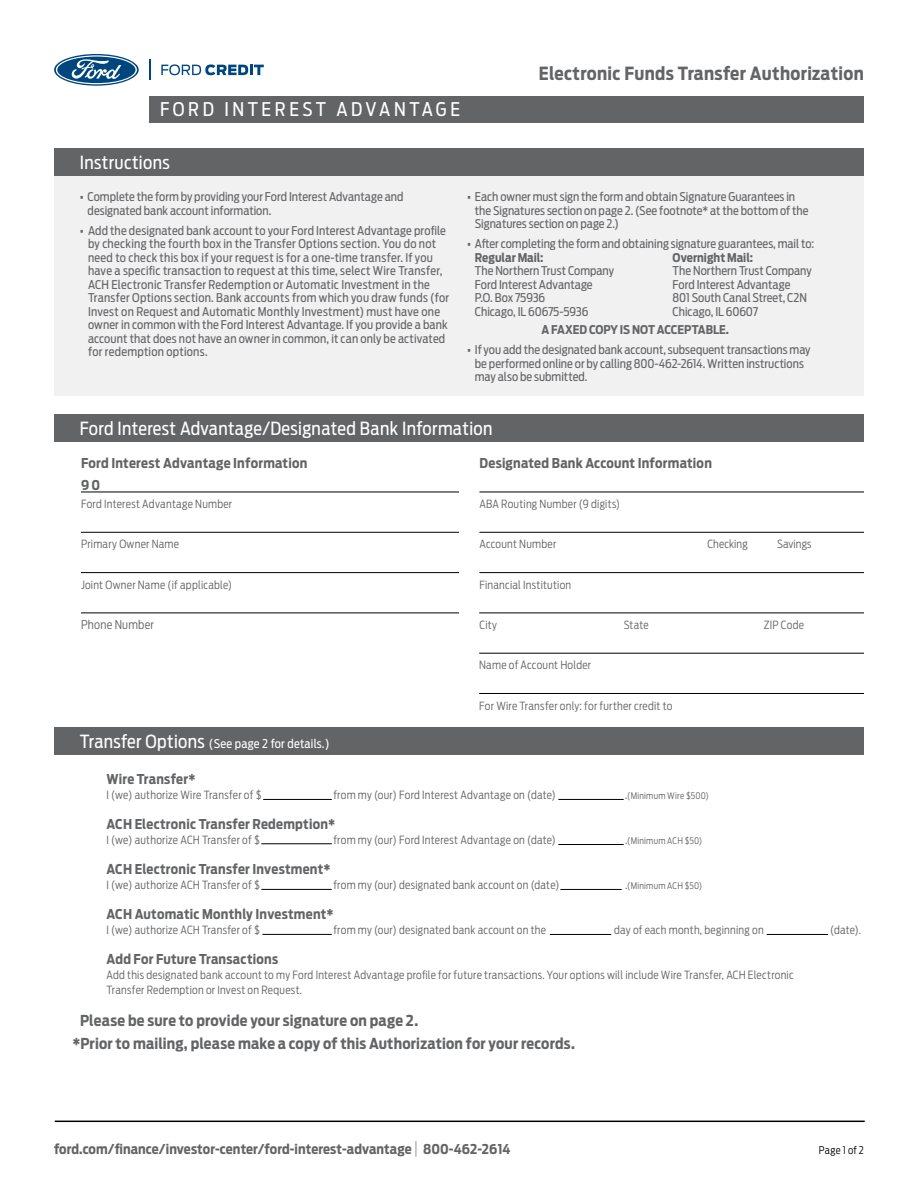
<style>
.page{position:relative;width:918px;height:1188px;background:#fff}
.page>*{position:absolute;margin:0;border:0;box-sizing:border-box;transform-origin:0 0}
.t1{font:18.75px "Ford Antenna Cond";letter-spacing:.19em;color:#fff}
.t2{font:18px "Ford Antenna Cond";letter-spacing:.02em;color:#fff}
.t3{font:700 18px "Ford Antenna Cond";letter-spacing:.02em;color:#636466}
.t4{font:700 15px/23.2px "Ford Antenna Cond";letter-spacing:.015em;color:#636466}
.t5{font:700 13.5px/22.6px "Ford Antenna Cond";letter-spacing:.015em;color:#636466}
.t6{font:12px/13.5px "Ford Antenna Cond";letter-spacing:.005em;color:#636466}
.t7{font:700 12px "Ford Antenna Cond";color:#636466}
.t8{font:12px "Ford Antenna Cond";letter-spacing:.02em;color:#fff}
.t9{font:300 12px "Ford Antenna Cond";letter-spacing:.025em;color:#636466}
.t10{font:300 11.25px/15px "Ford Antenna Cond";letter-spacing:.025em;color:#636466}
.t11{font:300 11.25px "Ford Antenna Cond";letter-spacing:.005em;color:#636466}
.t12{font:300 10.5px "Ford Antenna Cond";letter-spacing:.02em;color:#000}
.t13{font:300 9px "Ford Antenna Cond";letter-spacing:.025em;color:#636466}
.s1{font-weight:700}
.s2{font-size:18px}
.s3{font-size:11.25px}
.s4{font-weight:400;font-size:16.8px;color:#acaeb1}
</style>
<div class="page">
<svg style="left:54px;top:54px;width:85px;height:32px"></svg>
<svg style="left:56px;top:55px;width:81px;height:29px"></svg>
<svg style="left:161px;top:64px;width:103px;height:11px"></svg>
<hr style="left:149px;top:60px;width:2px;height:20px;background:#00467e">
<div style="left:149px;top:96px;width:715px;height:26px;background:#636466"></div>
<hr style="left:81px;top:492px;width:378px;height:1px;background:#000">
<hr style="left:479px;top:492px;width:385px;height:1px;background:#000">
<hr style="left:81px;top:532px;width:378px;height:1px;background:#000">
<hr style="left:81px;top:572px;width:378px;height:1px;background:#000">
<hr style="left:479px;top:693px;width:385px;height:1px;background:#000">
<hr style="left:560px;top:889px;width:62px;height:1px;background:#000">
<hr style="left:550px;top:934px;width:61px;height:1px;background:#000">
<hr style="left:767px;top:934px;width:61px;height:1px;background:#000">
<hr style="left:479px;top:532px;width:385px;height:1px;background:#000">
<hr style="left:479px;top:613px;width:385px;height:1px;background:#000">
<hr style="left:479px;top:653px;width:385px;height:1px;background:#000">
<hr style="left:479px;top:572px;width:385px;height:1px;background:#000">
<hr style="left:81px;top:613px;width:378px;height:1px;background:#000">
<hr style="left:263px;top:799px;width:69px;height:1px;background:#000">
<hr style="left:558px;top:799px;width:66px;height:1px;background:#000">
<hr style="left:558px;top:844px;width:66px;height:1px;background:#000">
<hr style="left:261px;top:843px;width:71px;height:1px;background:#000">
<hr style="left:261px;top:889px;width:71px;height:1px;background:#000">
<hr style="left:262px;top:934px;width:70px;height:1px;background:#000">
<div style="left:54px;top:148px;width:810px;height:29px;background:#636466"></div>
<div style="left:54px;top:414px;width:810px;height:28px;background:#636466"></div>
<div style="left:54px;top:727px;width:810px;height:28px;background:#636466"></div>
<div style="left:54px;top:177px;width:810px;height:219px;background:#f1f1f2"></div>
<hr style="left:55px;top:1121px;width:810px;height:1px;background:#000">
<h1 class="t1" style="left:160px;top:94px;width:302px">FORD INTEREST ADVANTAGE</h1>
<h2 class="t3" style="left:539px;top:57px;width:327px">Electronic Funds Transfer Authorization</h2>
<h2 class="t2" style="left:80px;top:147px;width:91px">Instructions</h2>
<p class="t6" style="left:88px;top:189px;width:317px;text-indent:-8px"><span class="s1">•</span> Complete the form by providing your Ford Interest Advantage and designated bank account information.</p>
<p class="t6" style="left:88px;top:222px;width:363px;text-indent:-8px"><span class="s1">•</span> Add the designated bank account to your Ford Interest Advantage profile by checking the fourth box in the Transfer Options section. You do not need to check this box if your request is for a one-time transfer. If you have a specific transaction to request at this time, select Wire Transfer, ACH Electronic Transfer Redemption or Automatic Investment in the Transfer Options section. Bank accounts from which you draw funds (for Invest on Request and Automatic Monthly Investment) must have one owner in common with the Ford Interest Advantage. If you provide a bank account that does not have an owner in common, it can only be activated for redemption options.</p>
<p class="t6" style="left:475px;top:189px;width:335px;text-indent:-8px"><span class="s1">•</span> Each owner must sign the form and obtain Signature Guarantees in the Signatures section on page 2. (See footnote* at the bottom of the<br>Signatures section on page 2.)</p>
<p class="t6" style="left:475px;top:236px;width:341px;text-indent:-8px"><span class="s1">•</span> After completing the form and obtaining signature guarantees, mail to:<br><span class="s1">Regular Mail:</span></p>
<p class="t7" style="left:673px;top:247px;width:82px">Overnight Mail:</p>
<p class="t6" style="left:475px;top:263px;width:141px">The Northern Trust Company</p>
<p class="t6" style="left:673px;top:263px;width:141px">The Northern Trust Company</p>
<p class="t6" style="left:475px;top:276px;width:119px">Ford Interest Advantage</p>
<p class="t6" style="left:673px;top:276px;width:119px">Ford Interest Advantage</p>
<p class="t6" style="left:475px;top:290px;width:72px">P.O. Box 75936</p>
<p class="t6" style="left:673px;top:290px;width:136px">801 South Canal Street, C2N</p>
<p class="t6" style="left:475px;top:303px;width:115px">Chicago, IL 60675-5936</p>
<p class="t6" style="left:673px;top:303px;width:87px">Chicago, IL 60607</p>
<p class="t7" style="left:541px;top:319px;width:189px">A FAXED COPY IS NOT ACCEPTABLE.</p>
<p class="t6" style="left:475px;top:341px;width:337px;text-indent:-8px"><span class="s1">•</span> If you add the designated bank account, subsequent transactions may be performed online or by calling 800-462-2614. Written instructions may also be submitted.</p>
<h2 class="t2" style="left:80px;top:413px;width:414px">Ford Interest Advantage/Designated Bank Information</h2>
<p class="t5" style="left:81px;top:450px;width:228px">Ford Interest Advantage Information<br>90</p>
<p class="t5" style="left:479px;top:450px;width:234px">Designated Bank Account Information</p>
<p class="t10" style="left:81px;top:495px;width:153px">Ford Interest Advantage Number</p>
<p class="t10" style="left:479px;top:495px;width:142px">ABA Routing Number (9 digits)</p>
<p class="t10" style="left:81px;top:535px;width:100px">Primary Owner Name</p>
<p class="t10" style="left:479px;top:535px;width:78px">Account Number</p>
<p class="t10" style="left:81px;top:576px;width:153px">Joint Owner Name (if applicable)</p>
<p class="t10" style="left:479px;top:616px;width:19px">City</p>
<p class="t10" style="left:479px;top:656px;width:113px">Name of Account Holder</p>
<p class="t10" style="left:479px;top:696px;width:195px">For Wire Transfer only: for further credit to</p>
<p class="t10" style="left:707px;top:535px;width:42px">Checking</p>
<p class="t11" style="left:777px;top:535px;width:36px">Savings</p>
<p class="t10" style="left:479px;top:576px;width:93px">Financial Institution</p>
<p class="t9" style="left:81px;top:614px;width:75px">Phone Number</p>
<p class="t10" style="left:624px;top:616px;width:26px">State</p>
<p class="t10" style="left:764px;top:616px;width:42px">ZIP Code</p>
<p class="t8" style="left:80px;top:734px;width:251px"><span class="s2">Transfer Options</span> (See page 2 for details.)</p>
<p class="t5" style="left:107px;top:766px;width:91px">Wire Transfer*</p>
<p class="t10" style="left:107px;top:786px;width:157px">I (we) authorize Wire Transfer of $</p>
<p class="t10" style="left:333px;top:786px;width:224px">from my (our) Ford Interest Advantage on (date)</p>
<p class="t13" style="left:625px;top:788px;width:85px"><span class="s3">.</span>(Minimum Wire $500)</p>
<p class="t5" style="left:107px;top:811px;width:230px">ACH Electronic Transfer Redemption*</p>
<p class="t10" style="left:107px;top:831px;width:155px">I (we) authorize ACH Transfer of $</p>
<p class="t10" style="left:333px;top:831px;width:224px">from my (our) Ford Interest Advantage on (date)</p>
<p class="t13" style="left:625px;top:833px;width:79px"><span class="s3">.</span>(Minimum ACH $50)</p>
<p class="t5" style="left:107px;top:856px;width:226px">ACH Electronic Transfer Investment*</p>
<p class="t10" style="left:107px;top:876px;width:155px">I (we) authorize ACH Transfer of $</p>
<p class="t10" style="left:333px;top:876px;width:228px">from my (our) designated bank account on (date)</p>
<p class="t13" style="left:625px;top:878px;width:79px"><span class="s3">.</span>(Minimum ACH $50)</p>
<p class="t5" style="left:107px;top:901px;width:229px">ACH Automatic Monthly Investment*</p>
<p class="t10" style="left:107px;top:921px;width:155px">I (we) authorize ACH Transfer of $</p>
<p class="t10" style="left:333px;top:921px;width:214px">from my (our) designated bank account on the</p>
<p class="t10" style="left:614px;top:921px;width:151px">day of each month, beginning on</p>
<p class="t10" style="left:830px;top:921px;width:32px">(date).</p>
<p class="t5" style="left:107px;top:946px;width:173px">Add For Future Transactions</p>
<p class="t10" style="left:107px;top:966px;width:689px">Add this designated bank account to my Ford Interest Advantage profile for future transactions. Your options will include Wire Transfer, ACH Electronic<br>Transfer Redemption or Invest on Request.</p>
<p class="t4" style="left:72px;top:1007px;width:504px;text-indent:8px">Please be sure to provide your signature on page 2.<br>*Prior to mailing, please make a copy of this Authorization for your records.</p>
<p class="t5" style="left:54px;top:1136px;width:458px">ford.com/finance/investor-center/ford-interest-advantage <span class="s4">|</span> 800-462-2614</p>
<p class="t12" style="left:819px;top:1142px;width:47px">Page 1 of 2</p>
</div>
